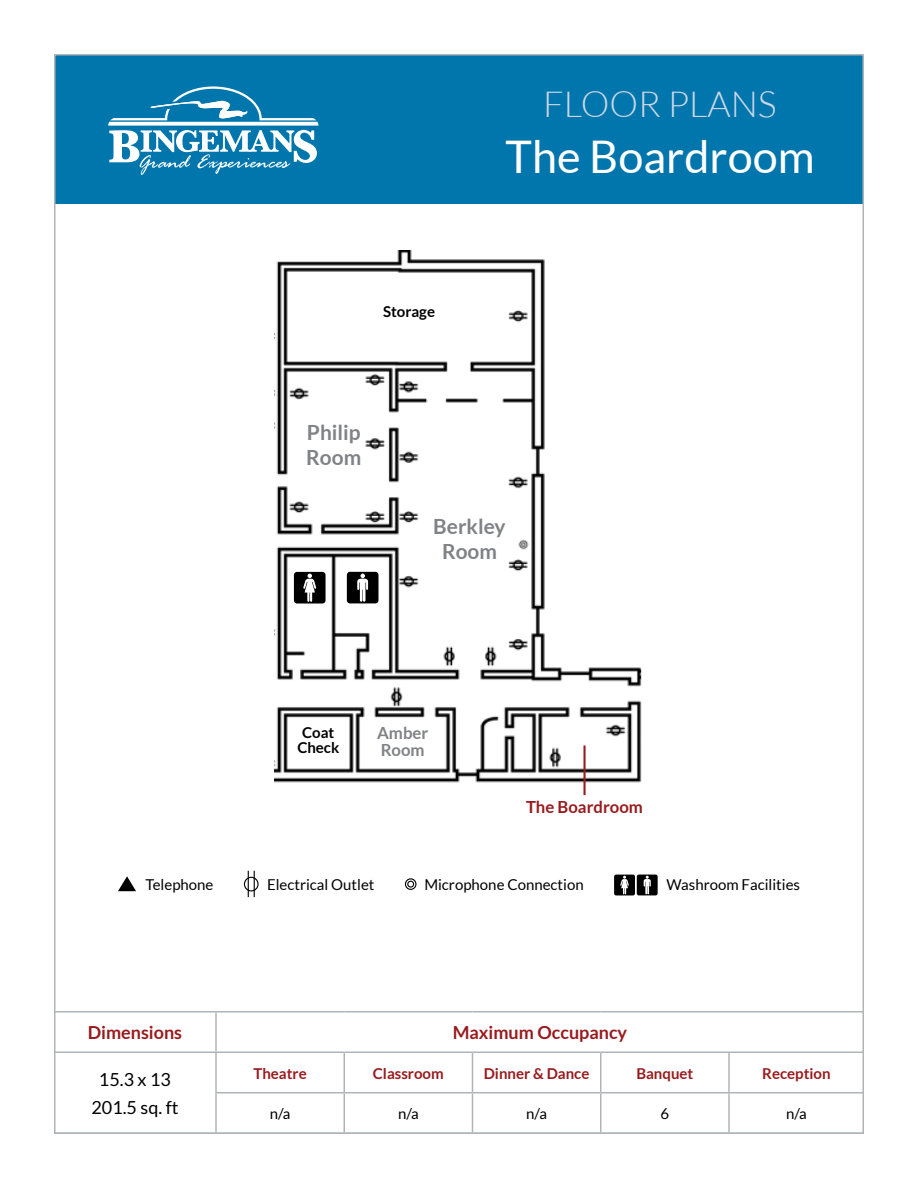
<style>
.page{position:relative;width:918px;height:1188px;background:#fff}
.page>*{position:absolute;margin:0;border:0;box-sizing:border-box;transform-origin:0 0}
.t1{font:45px "Lato";color:#fff}
.t2{font:300 36px "Lato";color:#cdd8e8}
.t3{font:700 20.85px/25px "Lato";color:#808285}
.t4{font:700 18px "Lato";color:#981b1e}
.t5{font:18px/27.6px "Lato";color:#000;text-align:center}
.t6{font:700 16.65px "Lato";color:#981b1e}
.t7{font:700 16.65px/16.6px "Lato";color:#808285}
.t8{font:15px "Lato";color:#000}
.t9{font:700 15px "Lato";color:#981b1e}
.t10{font:700 15px/15px "Lato";color:#000;text-align:center}
</style>
<div class="page">
<div style="left:54px;top:54px;width:810px;height:150px;background:#0076ad"></div>
<svg style="left:108px;top:86px;width:211px;height:89px"></svg>
<img style="left:275px;top:250px;width:367px;height:546px">
<svg style="left:614px;top:875px;width:44px;height:20px"></svg>
<div style="left:405px;top:878px;width:12px;height:12px;border:1px solid #000;border-radius:50%"></div>
<div style="left:407px;top:881px;width:7px;height:7px;border:1px solid #000;border-radius:50%"></div>
<div style="left:244px;top:877px;width:15px;height:14px;border:1px solid #000;border-radius:50%"></div>
<svg style="left:248px;top:871px;width:7px;height:26px"></svg>
<svg style="left:118px;top:876px;width:18px;height:15px"></svg>
<svg style="left:347px;top:572px;width:31px;height:31px"></svg>
<svg style="left:294px;top:572px;width:32px;height:32px"></svg>
<hr style="left:54px;top:1011px;width:162px;height:1px;background:#b1b4b6">
<hr style="left:216px;top:1011px;width:128px;height:1px;background:#b1b4b6">
<hr style="left:215px;top:1012px;width:2px;height:40px;background:#b1b4b6">
<hr style="left:344px;top:1011px;width:128px;height:1px;background:#b1b4b6">
<hr style="left:472px;top:1011px;width:129px;height:1px;background:#b1b4b6">
<hr style="left:601px;top:1011px;width:128px;height:1px;background:#b1b4b6">
<hr style="left:729px;top:1011px;width:135px;height:1px;background:#b1b4b6">
<hr style="left:54px;top:1052px;width:162px;height:1px;background:#b1b4b6">
<hr style="left:54px;top:1132px;width:162px;height:2px;background:#b1b4b6">
<hr style="left:216px;top:1052px;width:128px;height:1px;background:#b1b4b6">
<hr style="left:215px;top:1053px;width:2px;height:39px;background:#b1b4b6">
<hr style="left:344px;top:1052px;width:128px;height:1px;background:#b1b4b6">
<hr style="left:344px;top:1053px;width:1px;height:39px;background:#b1b4b6">
<hr style="left:472px;top:1052px;width:129px;height:1px;background:#b1b4b6">
<hr style="left:472px;top:1053px;width:1px;height:39px;background:#b1b4b6">
<hr style="left:601px;top:1052px;width:128px;height:1px;background:#b1b4b6">
<hr style="left:600px;top:1053px;width:2px;height:39px;background:#b1b4b6">
<hr style="left:729px;top:1052px;width:135px;height:1px;background:#b1b4b6">
<hr style="left:215px;top:1092px;width:129px;height:2px;background:#b1b4b6">
<hr style="left:215px;top:1094px;width:2px;height:38px;background:#b1b4b6">
<hr style="left:344px;top:1092px;width:128px;height:2px;background:#b1b4b6">
<hr style="left:344px;top:1094px;width:1px;height:38px;background:#b1b4b6">
<hr style="left:472px;top:1092px;width:129px;height:2px;background:#b1b4b6">
<hr style="left:472px;top:1094px;width:1px;height:38px;background:#b1b4b6">
<hr style="left:601px;top:1092px;width:128px;height:2px;background:#b1b4b6">
<hr style="left:600px;top:1094px;width:2px;height:38px;background:#b1b4b6">
<hr style="left:729px;top:1092px;width:135px;height:2px;background:#b1b4b6">
<hr style="left:216px;top:1132px;width:128px;height:2px;background:#b1b4b6">
<hr style="left:344px;top:1132px;width:128px;height:2px;background:#b1b4b6">
<hr style="left:472px;top:1132px;width:129px;height:2px;background:#b1b4b6">
<hr style="left:601px;top:1132px;width:128px;height:2px;background:#b1b4b6">
<hr style="left:729px;top:1132px;width:135px;height:2px;background:#b1b4b6">
<hr style="left:728px;top:1053px;width:2px;height:39px;background:#b1b4b6">
<hr style="left:728px;top:1094px;width:2px;height:38px;background:#b1b4b6">
<hr style="left:583px;top:745px;width:3px;height:50px;background:#981b1e">
<h2 class="t2" style="left:543px;top:85px;width:235px">FLOOR PLANS</h2>
<h1 class="t1" style="left:505px;top:131px;width:311px">The Boardroom</h1>
<p class="t10" style="left:383px;top:304px;width:53px">Storage</p>
<h3 class="t3" style="left:306px;top:420px;width:56px">Philip<br>Room</h3>
<h3 class="t3" style="left:433px;top:513px;width:74px;text-align:center">Berkley<br>Room</h3>
<p class="t10" style="left:297px;top:724px;width:44px">Coat<br>Check</p>
<p class="t7" style="left:377px;top:724px;width:53px">Amber<br>Room</p>
<p class="t6" style="left:526px;top:797px;width:118px">The Boardroom</p>
<p class="t8" style="left:146px;top:876px;width:69px">Telephone</p>
<p class="t8" style="left:267px;top:876px;width:109px">Electrical Outlet</p>
<p class="t8" style="left:424px;top:876px;width:161px">Microphone Connection</p>
<p class="t8" style="left:667px;top:876px;width:135px">Washroom Facilities</p>
<p class="t4" style="left:88px;top:1022px;width:96px">Dimensions</p>
<p class="t4" style="left:453px;top:1022px;width:176px">Maximum Occupancy</p>
<p class="t5" style="left:92px;top:1066px;width:88px">15.3 x 13<br>201.5 sq. ft</p>
<p class="t9" style="left:253px;top:1064px;width:55px">Theatre</p>
<p class="t9" style="left:373px;top:1064px;width:72px">Classroom</p>
<p class="t9" style="left:484px;top:1064px;width:107px">Dinner &amp; Dance</p>
<p class="t9" style="left:636px;top:1064px;width:59px">Banquet</p>
<p class="t9" style="left:762px;top:1064px;width:70px">Reception</p>
<p class="t8" style="left:270px;top:1105px;width:22px">n/a</p>
<p class="t8" style="left:398px;top:1105px;width:22px">n/a</p>
<p class="t8" style="left:526px;top:1105px;width:22px">n/a</p>
<p class="t8" style="left:661px;top:1105px;width:10px">6</p>
<p class="t8" style="left:786px;top:1105px;width:22px">n/a</p>
</div>
